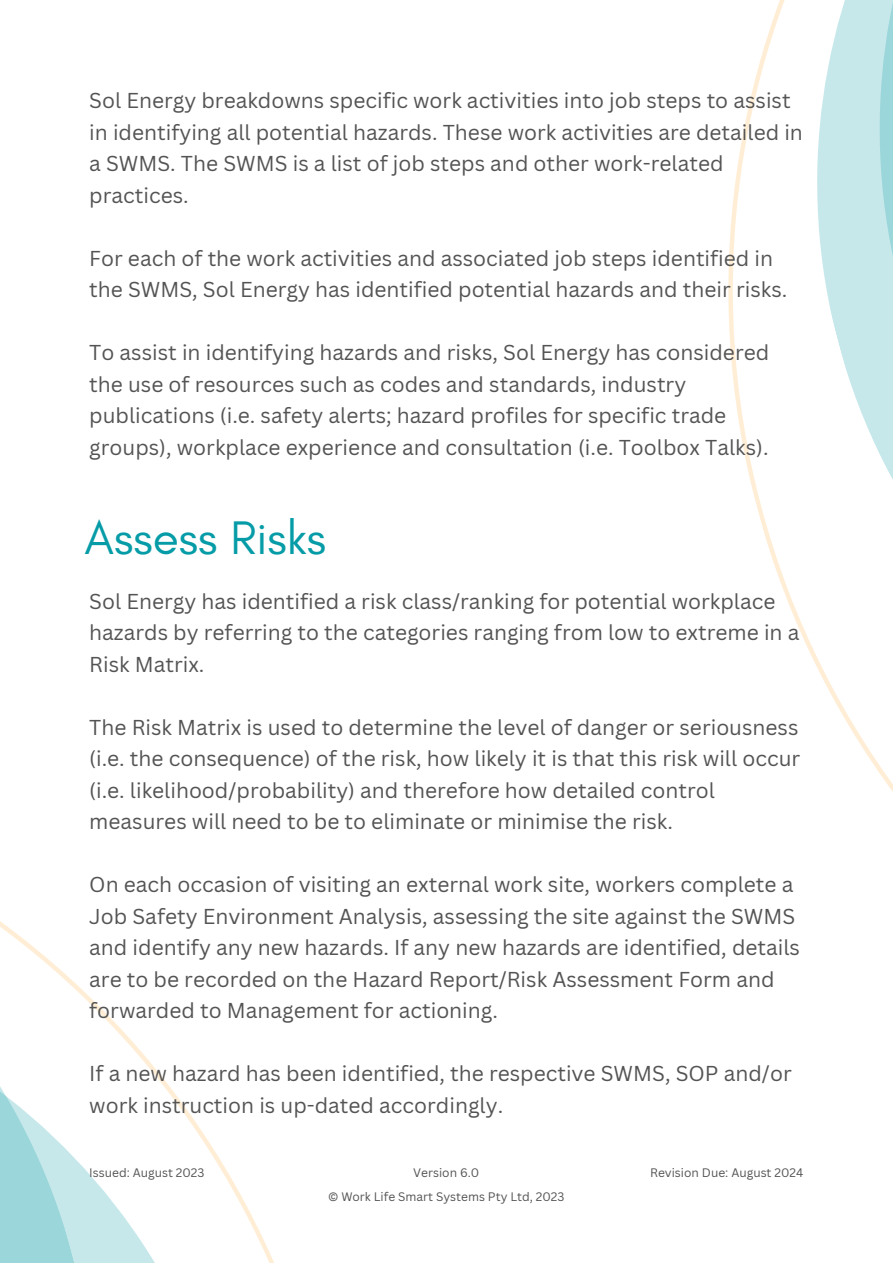
<style>
.page{position:relative;width:893px;height:1264px;background:#fff}
.page>*{position:absolute;margin:0;border:0;box-sizing:border-box;transform-origin:0 0}
.t1{font:48px "Glacial Indifference";color:#069ca7}
.t2{font:21px/31.5px "Canva Sans";color:#545454}
.t3{font:12px "Canva Sans";color:#545454}
</style>
<div class="page">
<svg style="left:728px;top:106px;width:21px;height:368px"></svg>
<svg style="left:160px;top:1074px;width:114px;height:188px"></svg>
<svg style="left:0;top:921px;width:160px;height:341px"></svg>
<svg style="left:749px;top:0;width:63px;height:657px"></svg>
<svg style="left:812px;top:0;width:80px;height:790px"></svg>
<p class="t2" style="left:89px;top:84px;width:715px">Sol Energy breakdowns specific work activities into job steps to assist in identifying all potential hazards. These work activities are detailed in a SWMS. The SWMS is a list of job steps and other work-related practices.</p>
<p class="t2" style="left:89px;top:242px;width:699px">For each of the work activities and associated job steps identified in the SWMS, Sol Energy has identified potential hazards and their risks.</p>
<p class="t2" style="left:89px;top:336px;width:681px">To assist in identifying hazards and risks, Sol Energy has considered the use of resources such as codes and standards, industry publications (i.e. safety alerts; hazard profiles for specific trade groups), workplace experience and consultation (i.e. Toolbox Talks).</p>
<p class="t1" style="left:84px;top:508px;width:243px">Assess Risks</p>
<p class="t2" style="left:89px;top:585px;width:711px">Sol Energy has identified a risk class/ranking for potential workplace hazards by referring to the categories ranging from low to extreme in a<br>Risk Matrix.</p>
<p class="t2" style="left:89px;top:711px;width:712px">The Risk Matrix is used to determine the level of danger or seriousness (i.e. the consequence) of the risk, how likely it is that this risk will occur (i.e. likelihood/probability) and therefore how detailed control measures will need to be to eliminate or minimise the risk.</p>
<p class="t2" style="left:89px;top:868px;width:712px">On each occasion of visiting an external work site, workers complete a Job Safety Environment Analysis, assessing the site against the SWMS and identify any new hazards. If any new hazards are identified, details are to be recorded on the Hazard Report/Risk Assessment Form and forwarded to Management for actioning.</p>
<p class="t2" style="left:89px;top:1057px;width:704px">If a new hazard has been identified, the respective SWMS, SOP and/or work instruction is up-dated accordingly.</p>
<p class="t3" style="left:89px;top:1164px;width:117px">Issued: August 2023</p>
<p class="t3" style="left:413px;top:1164px;width:68px">Version 6.0</p>
<p class="t3" style="left:328px;top:1188px;width:238px">© Work Life Smart Systems Pty Ltd, 2023</p>
<p class="t3" style="left:650px;top:1164px;width:155px">Revision Due: August 2024</p>
</div>
